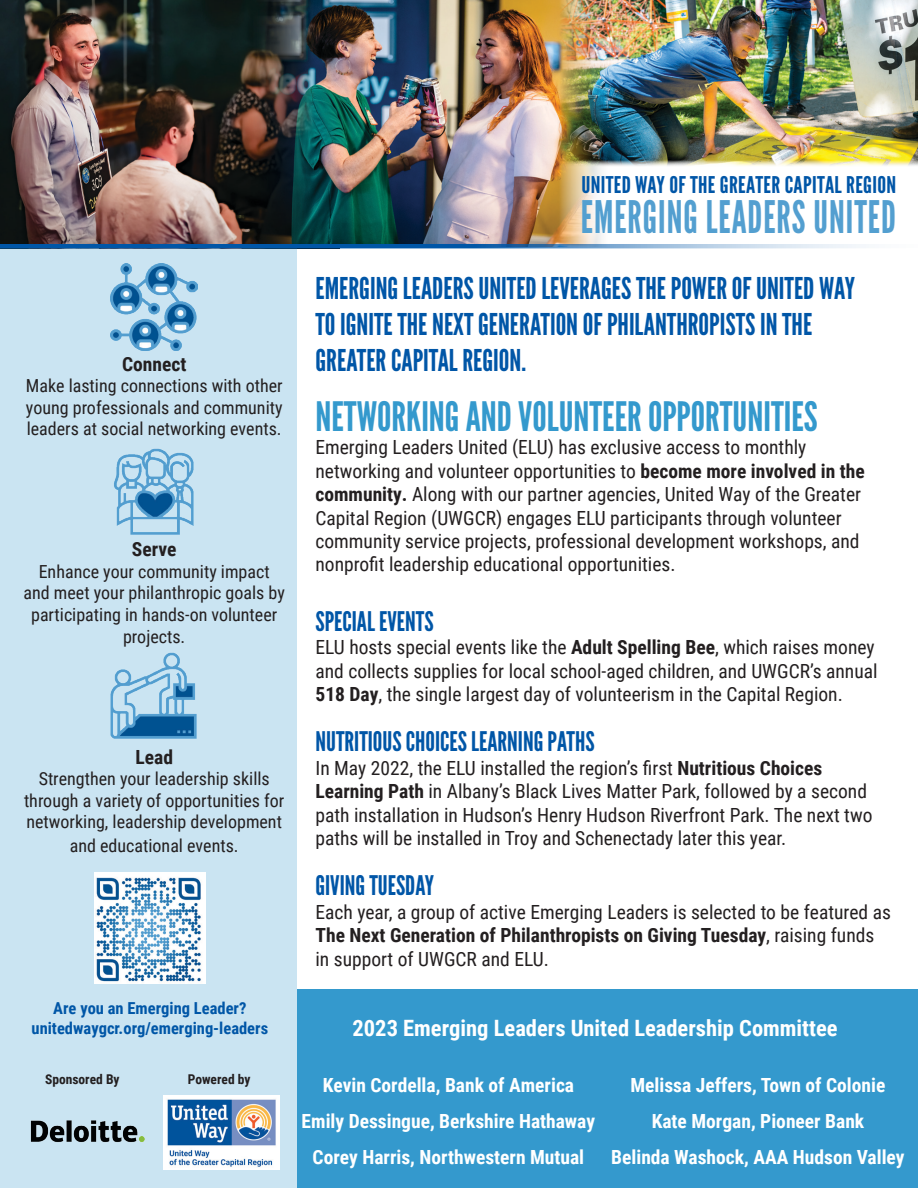
<style>
.page{position:relative;width:918px;height:1188px;background:#fff}
.page>*{position:absolute;margin:0;border:0;box-sizing:border-box;transform-origin:0 0}
.t1{font:44.7px "League Gothic";letter-spacing:.025em;color:#539fd0;scale:.89 1}
.t2{font:40.5px "League Gothic";color:#3499cd}
.t3{font:30px "League Gothic";color:#0056a7}
.t4{font:27px "League Gothic";color:#0056a7}
.t5{font:22.95px "League Gothic";letter-spacing:.01em;color:#0056a7;scale:1.07 1}
.t6{font:700 22.5px "Roboto Condensed";color:#fff}
.t7{font:19.5px/23.4px "Roboto Condensed";color:#231f20}
.t8{font:700 19.5px "Roboto Condensed";color:#fff}
.t9{font:700 19.5px "Roboto Condensed";color:#231f20}
.t10{font:18px/21.6px "Roboto Condensed";color:#231f20;text-align:center}
.t11{font:700 16.5px "Roboto Condensed";color:#0056a7}
.t12{font:700 13.5px "Roboto Condensed";color:#231f20}
.s1{font-weight:700}
</style>
<div class="page">
<img style="left:613px;top:0;width:305px;height:166px">
<img style="left:0;top:0;width:339px;height:249px">
<img style="left:247px;top:0;width:366px;height:244px">
<div style="left:297px;top:989px;width:621px;height:199px;background:#3499cd"></div>
<div style="left:0;top:247px;width:297px;height:941px;background:#cae4f2"></div>
<svg style="left:0;top:244px;width:866px;height:4px;background:#4280bc"></svg>
<img style="left:95px;top:873px;width:110px;height:110px">
<img style="left:30px;top:1120px;width:115px;height:22px">
<img style="left:163px;top:1096px;width:116px;height:74px">
<img style="left:111px;top:264px;width:86px;height:86px">
<img style="left:110px;top:652px;width:87px;height:87px">
<img style="left:114px;top:448px;width:80px;height:87px">
<p class="t9" style="left:122px;top:350px;width:66px">Connect</p>
<p class="t10" style="left:26px;top:374px;width:258px;text-align:justify">Make lasting connections with other young professionals and community leaders at social networking events.</p>
<p class="t9" style="left:132px;top:536px;width:46px">Serve</p>
<p class="t10" style="left:24px;top:560px;width:263px">Enhance your community impact and meet your philanthropic goals by participating in hands-on volunteer projects.</p>
<p class="t9" style="left:135px;top:743px;width:39px">Lead</p>
<p class="t10" style="left:24px;top:767px;width:262px">Strengthen your leadership skills through a variety of opportunities for networking, leadership development</p>
<p class="t10" style="left:70px;top:834px;width:170px">and educational events.</p>
<p class="t11" style="left:53px;top:996px;width:195px">Are you an Emerging Leader?</p>
<p class="t11" style="left:32px;top:1016px;width:238px">unitedwaygcr.org/emerging-leaders</p>
<p class="t12" style="left:45px;top:1070px;width:76px">Sponsored By</p>
<p class="t12" style="left:188px;top:1070px;width:64px">Powered by</p>
<p class="t5" style="left:582px;top:172px;width:295px">UNITED WAY OF THE GREATER CAPITAL REGION</p>
<p class="t1" style="left:581px;top:191px;width:355px">EMERGING LEADERS UNITED</p>
<p class="t3" style="left:315px;top:271px;width:541px">EMERGING LEADERS UNITED LEVERAGES THE POWER OF UNITED WAY</p>
<p class="t3" style="left:315px;top:307px;width:498px">TO IGNITE THE NEXT GENERATION OF PHILANTHROPISTS IN THE</p>
<p class="t3" style="left:315px;top:343px;width:212px">GREATER CAPITAL REGION.</p>
<p class="t2" style="left:315px;top:393px;width:504px">NETWORKING AND VOLUNTEER OPPORTUNITIES</p>
<p class="t7" style="left:315px;top:435px;width:551px">Emerging Leaders United (ELU) has exclusive access to monthly networking and volunteer opportunities to <span class="s1">become more involved in the community.</span> Along with our partner agencies, United Way of the Greater Capital Region (UWGCR) engages ELU participants through volunteer community service projects, professional development workshops, and nonprofit leadership educational opportunities.</p>
<p class="t4" style="left:315px;top:605px;width:120px">SPECIAL EVENTS</p>
<p class="t7" style="left:315px;top:635px;width:564px">ELU hosts special events like the <span class="s1">Adult Spelling Bee</span>, which raises money and collects supplies for local school-aged children, and UWGCR’s annual<br><span class="s1">518 Day</span>, the single largest day of volunteerism in the Capital Region.</p>
<p class="t4" style="left:315px;top:726px;width:281px">NUTRITIOUS CHOICES LEARNING PATHS</p>
<p class="t7" style="left:315px;top:756px;width:559px">In May 2022, the ELU installed the region’s first <span class="s1">Nutritious Choices Learning Path</span> in Albany’s Black Lives Matter Park, followed by a second path installation in Hudson’s Henry Hudson Riverfront Park. The next two paths will be installed in Troy and Schenectady later this year.</p>
<p class="t4" style="left:315px;top:870px;width:120px">GIVING TUESDAY</p>
<p class="t7" style="left:315px;top:900px;width:577px">Each year, a group of active Emerging Leaders is selected to be featured as<br><span class="s1">The Next Generation of Philanthropists on Giving Tuesday</span>, raising funds in support of UWGCR and ELU.</p>
<p class="t6" style="left:353px;top:1012px;width:487px">2023 Emerging Leaders United Leadership Committee</p>
<p class="t8" style="left:323px;top:1071px;width:253px">Kevin Cordella, Bank of America</p>
<p class="t8" style="left:302px;top:1107px;width:295px">Emily Dessingue, Berkshire Hathaway</p>
<p class="t8" style="left:313px;top:1143px;width:273px">Corey Harris, Northwestern Mutual</p>
<p class="t8" style="left:630px;top:1071px;width:256px">Melissa Jeffers, Town of Colonie</p>
<p class="t8" style="left:652px;top:1107px;width:214px">Kate Morgan, Pioneer Bank</p>
<p class="t8" style="left:611px;top:1143px;width:295px">Belinda Washock, AAA Hudson Valley</p>
</div>
